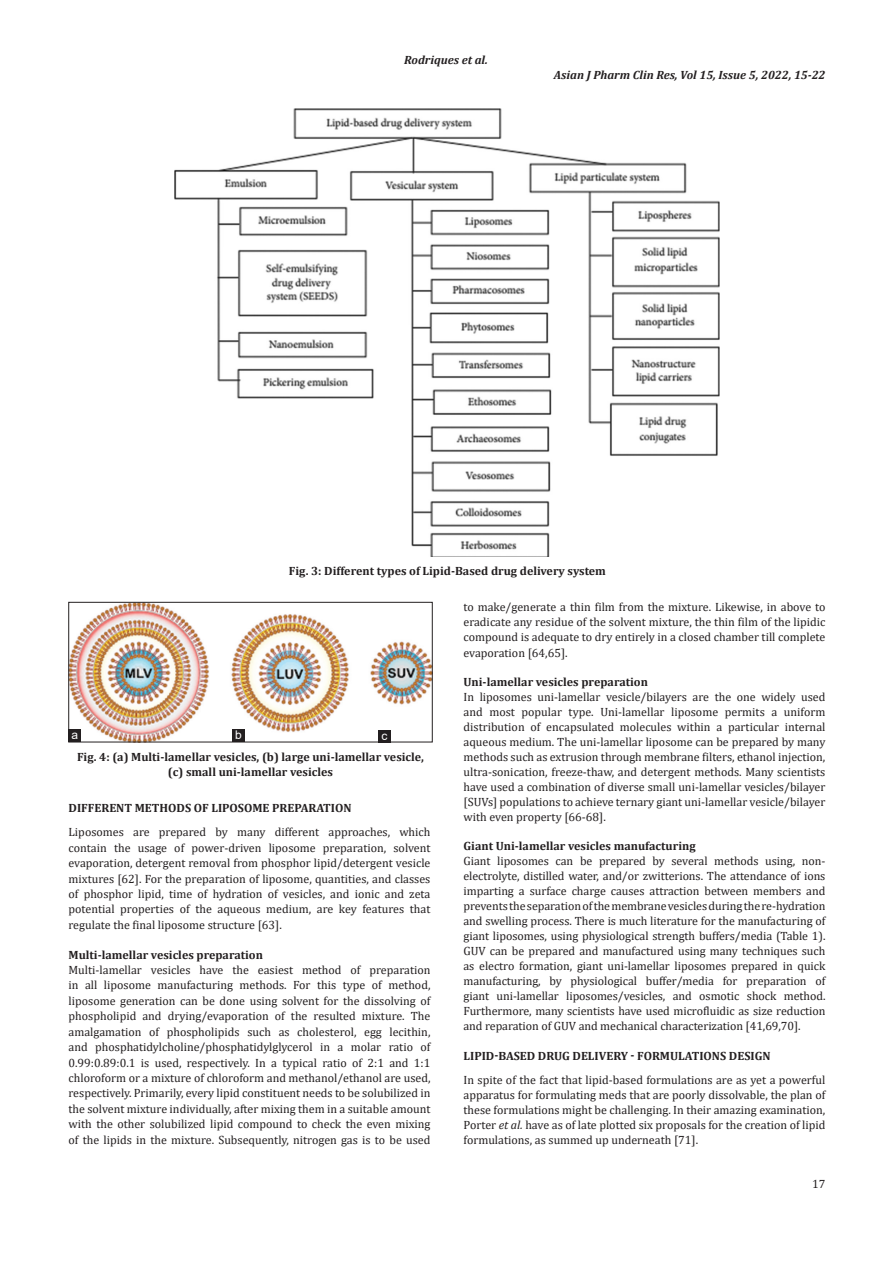
<style>
.page{position:relative;width:894px;height:1263px;background:#fff}
.page>*{position:absolute;margin:0;border:0;box-sizing:border-box;transform-origin:0 0}
.TX{font:12px/15px "Cambria";color:#231f20;text-align:justify}
.FGC{font:700 12px/15px "Cambria";color:#231f20;text-align:center}
.RH_1{font:italic 700 12px "Cambria";color:#231f20}
.LABEL{font:12px "Arial";color:#fff}
.F_No{font:12px "Cambria";color:#231f20}
.s1{font-style:italic}
</style>
<div class="page">
<img style="left:174px;top:108px;width:545px;height:449px">
<img style="left:70px;top:604px;width:360px;height:136px">
<div style="left:68px;top:602px;width:364px;height:140px;border:1px solid #231f20"></div>
<div style="left:68px;top:729px;width:13px;height:13px;background:#231f20"></div>
<div style="left:232px;top:729px;width:13px;height:13px;background:#231f20"></div>
<div style="left:378px;top:730px;width:12px;height:12px;background:#231f20"></div>
<p class="RH_1" style="left:404px;top:51px;width:85px">Rodriques et al.</p>
<p class="RH_1" style="left:553px;top:66px;width:273px">Asian J Pharm Clin Res, Vol 15, Issue 5, 2022, 15-22</p>
<p class="FGC" style="left:289px;top:563px;width:318px">Fig. 3: Different types of Lipid-Based drug delivery system</p>
<p class="LABEL" style="left:72px;top:726px;width:8px">a</p>
<p class="LABEL" style="left:235px;top:726px;width:8px">b</p>
<p class="LABEL" style="left:381px;top:727px;width:7px">c</p>
<p class="FGC" style="left:77px;top:748px;width:348px">Fig. 4: (a) Multi-lamellar vesicles, (b) large uni-lamellar vesicle, (c) small uni-lamellar vesicles</p>
<h1 class="FGC" style="left:68px;top:800px;width:284px">DIFFERENT METHODS OF LIPOSOME PREPARATION</h1>
<p class="TX" style="left:68px;top:824px;width:363px;line-height:15.5px">Liposomes are prepared by many different approaches, which contain the usage of power-driven liposome preparation, solvent evaporation, detergent removal from phosphor lipid/detergent vesicle mixtures [62]. For the preparation of liposome, quantities, and classes of phosphor lipid, time of hydration of vesicles, and ionic and zeta potential properties of the aqueous medium, are key features that regulate the final liposome structure [63].</p>
<h2 class="FGC" style="left:68px;top:946px;width:196px">Multi-lamellar vesicles preparation</h2>
<p class="TX" style="left:68px;top:962px;width:363px;line-height:15.5px">Multi-lamellar vesicles have the easiest method of preparation in all liposome manufacturing methods. For this type of method, liposome generation can be done using solvent for the dissolving of phospholipid and drying/evaporation of the resulted mixture. The amalgamation of phospholipids such as cholesterol, egg lecithin, and phosphatidylcholine/phosphatidylglycerol in a molar ratio of 0.99:0.89:0.1 is used, respectively. In a typical ratio of 2:1 and 1:1 chloroform or a mixture of chloroform and methanol/ethanol are used, respectively. Primarily, every lipid constituent needs to be solubilized in the solvent mixture individually, after mixing them in a suitable amount with the other solubilized lipid compound to check the even mixing of the lipids in the mixture. Subsequently, nitrogen gas is to be used</p>
<p class="TX" style="left:463px;top:600px;width:363px">to make/generate a thin film from the mixture. Likewise, in above to eradicate any residue of the solvent mixture, the thin film of the lipidic compound is adequate to dry entirely in a closed chamber till complete evaporation [64,65].</p>
<h2 class="FGC" style="left:463px;top:674px;width:186px">Uni-lamellar vesicles preparation</h2>
<p class="TX" style="left:463px;top:689px;width:363px">In liposomes uni-lamellar vesicle/bilayers are the one widely used and most popular type. Uni-lamellar liposome permits a uniform distribution of encapsulated molecules within a particular internal aqueous medium. The uni-lamellar liposome can be prepared by many methods such as extrusion through membrane filters, ethanol injection, ultra-sonication, freeze-thaw, and detergent methods. Many scientists have used a combination of diverse small uni-lamellar vesicles/bilayer [SUVs] populations to achieve ternary giant uni-lamellar vesicle/bilayer with even property [66-68].</p>
<h2 class="FGC" style="left:463px;top:838px;width:233px">Giant Uni-lamellar vesicles manufacturing</h2>
<p class="TX" style="left:463px;top:853px;width:363px">Giant liposomes can be prepared by several methods using, non&shy;electrolyte, distilled water, and/or zwitterions. The attendance of ions imparting a surface charge causes attraction between members and prevents the separation of the membrane vesicles during the re-hydration and swelling process. There is much literature for the manufacturing of giant liposomes, using physiological strength buffers/media (Table 1).<br>GUV can be prepared and manufactured using many techniques such as electro formation, giant uni-lamellar liposomes prepared in quick manufacturing, by physiological buffer/media for preparation of giant uni-lamellar liposomes/vesicles, and osmotic shock method.<br>Furthermore, many scientists have used microfluidic as size reduction and reparation of GUV and mechanical characterization [41,69,70].</p>
<h1 class="FGC" style="left:463px;top:1047px;width:308px">LIPID-BASED DRUG DELIVERY - FORMULATIONS DESIGN</h1>
<p class="TX" style="left:463px;top:1072px;width:363px">In spite of the fact that lipid-based formulations are as yet a powerful apparatus for formulating meds that are poorly dissolvable, the plan of these formulations might be challenging. In their amazing examination, Porter <span class="s1">et al.</span> have as of late plotted six proposals for the creation of lipid formulations, as summed up underneath [71].</p>
<p class="F_No" style="left:811px;top:1176px;width:15px">17</p>
</div>
